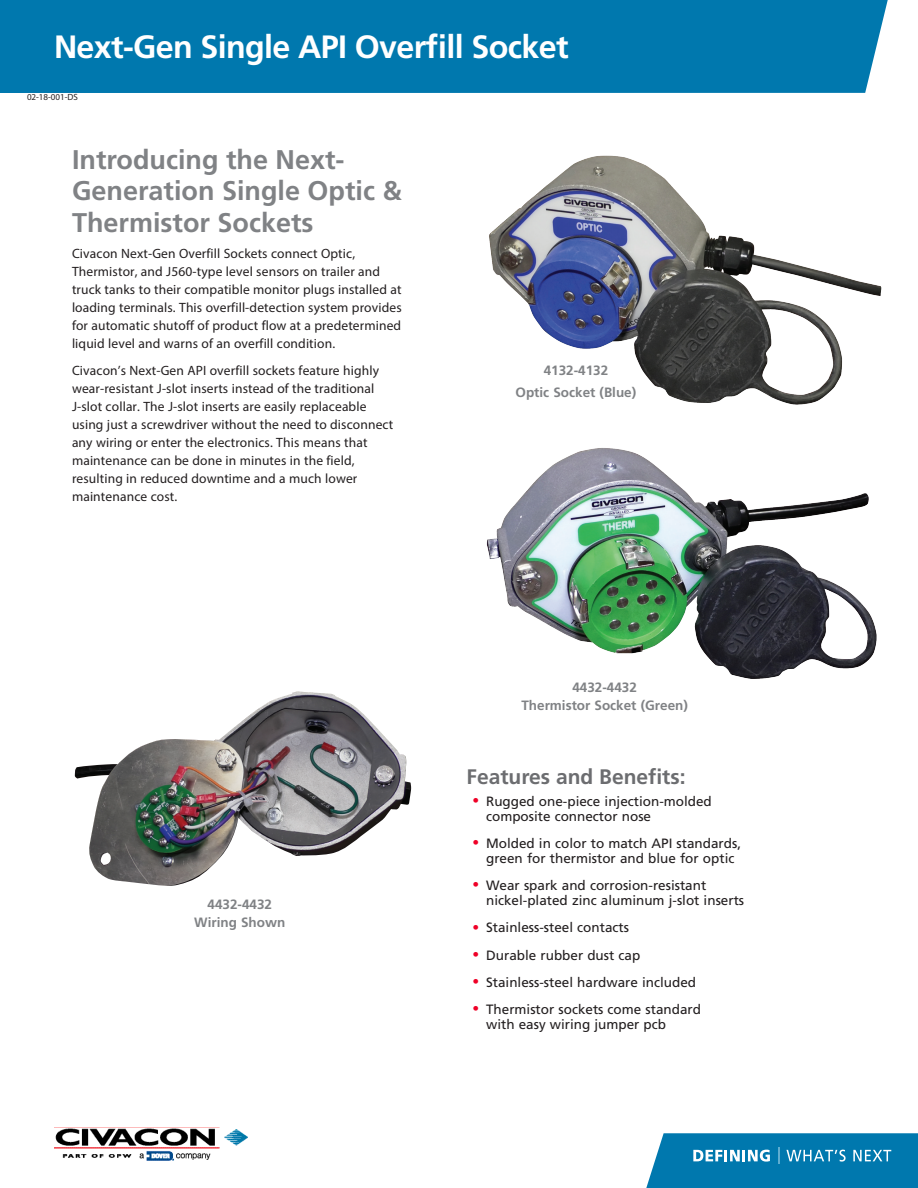
<style>
.page{position:relative;width:918px;height:1188px;background:#fff}
.page>*{position:absolute;margin:0;border:0;box-sizing:border-box;transform-origin:0 0}
.t1{font:700 32.25px "Frutiger LT Std";letter-spacing:-.02em;color:#fff}
.t2{font:700 27px/31.5px "Frutiger LT Std";color:#808285}
.t3{font:700 21px "Frutiger LT Std";color:#6c6d70}
.Brochure_Body{font:13.5px/18px "Myriad Pro";letter-spacing:.01em;color:#231f20}
.t4{font:13.5px/15px "Frutiger LT Std";color:#231f20}
.Brochure_Body-2{font:700 13.5px/18px "Frutiger LT Std";color:#808285;text-align:center}
.t5{font:9px "Myriad Pro";color:#231f20}
.s1{color:#ef0027}
</style>
<div class="page">
<img style="left:54px;top:1127px;width:193px;height:34px">
<div style="left:0;top:0;width:888px;height:93px;background:#0078ae"></div>
<svg style="left:646px;top:1133px;width:272px;height:55px;background:#1885b5"></svg>
<img style="left:489px;top:155px;width:393px;height:250px">
<img style="left:486px;top:448px;width:391px;height:231px">
<img style="left:75px;top:691px;width:336px;height:195px">
<p class="t1" style="left:54px;top:28px;width:516px">Next-Gen Single API Overfill Socket</p>
<p class="t5" style="left:27px;top:91px;width:53px">02-18-001-DS</p>
<p class="t2" style="left:72px;top:144px;width:332px">Introducing the Next-<br>Generation Single Optic &amp;<br>Thermistor Sockets</p>
<p class="Brochure_Body" style="left:72px;top:244px;width:331px">Civacon Next-Gen Overfill Sockets connect Optic, Thermistor, and J560-type level sensors on trailer and truck tanks to their compatible monitor plugs installed at loading terminals. This overfill-detection system provides for automatic shutoff of product flow at a predetermined liquid level and warns of an overfill condition.</p>
<p class="Brochure_Body" style="left:72px;top:361px;width:323px">Civacon’s Next-Gen API overfill sockets feature highly wear-resistant J-slot inserts instead of the traditional J-slot collar. The J-slot inserts are easily replaceable using just a screwdriver without the need to disconnect any wiring or enter the electronics. This means that maintenance can be done in minutes in the field, resulting in reduced downtime and a much lower maintenance cost.</p>
<p class="Brochure_Body-2" style="left:544px;top:361px;width:66px">4132-4132</p>
<p class="Brochure_Body-2" style="left:516px;top:383px;width:122px">Optic Socket (Blue)</p>
<p class="Brochure_Body-2" style="left:194px;top:895px;width:93px">4432-4432<br>Wiring Shown</p>
<p class="Brochure_Body-2" style="left:521px;top:679px;width:168px">4432-4432<br>Thermistor Socket (Green)</p>
<p class="t3" style="left:467px;top:765px;width:221px">Features and Benefits:</p>
<p class="t4" style="left:486px;top:794px;width:227px;text-indent:-14px"><span class="s1">•</span> Rugged one-piece injection-molded composite connector nose</p>
<p class="t4" style="left:473px;top:836px;width:270px;text-align:center"><span class="s1">•</span> Molded in color to match API standards, green for thermistor and blue for optic</p>
<p class="t4" style="left:486px;top:878px;width:260px;text-indent:-14px"><span class="s1">•</span> Wear spark and corrosion-resistant nickel-plated zinc aluminum j-slot inserts</p>
<p class="t4" style="left:473px;top:920px;width:158px"><span class="s1">•</span> Stainless-steel contacts</p>
<p class="t4" style="left:473px;top:947px;width:169px"><span class="s1">•</span> Durable rubber dust cap</p>
<p class="t4" style="left:473px;top:975px;width:225px"><span class="s1">•</span> Stainless-steel hardware included</p>
<p class="t4" style="left:486px;top:1002px;width:216px;text-indent:-14px"><span class="s1">•</span> Thermistor sockets come standard with easy wiring jumper pcb</p>
</div>
